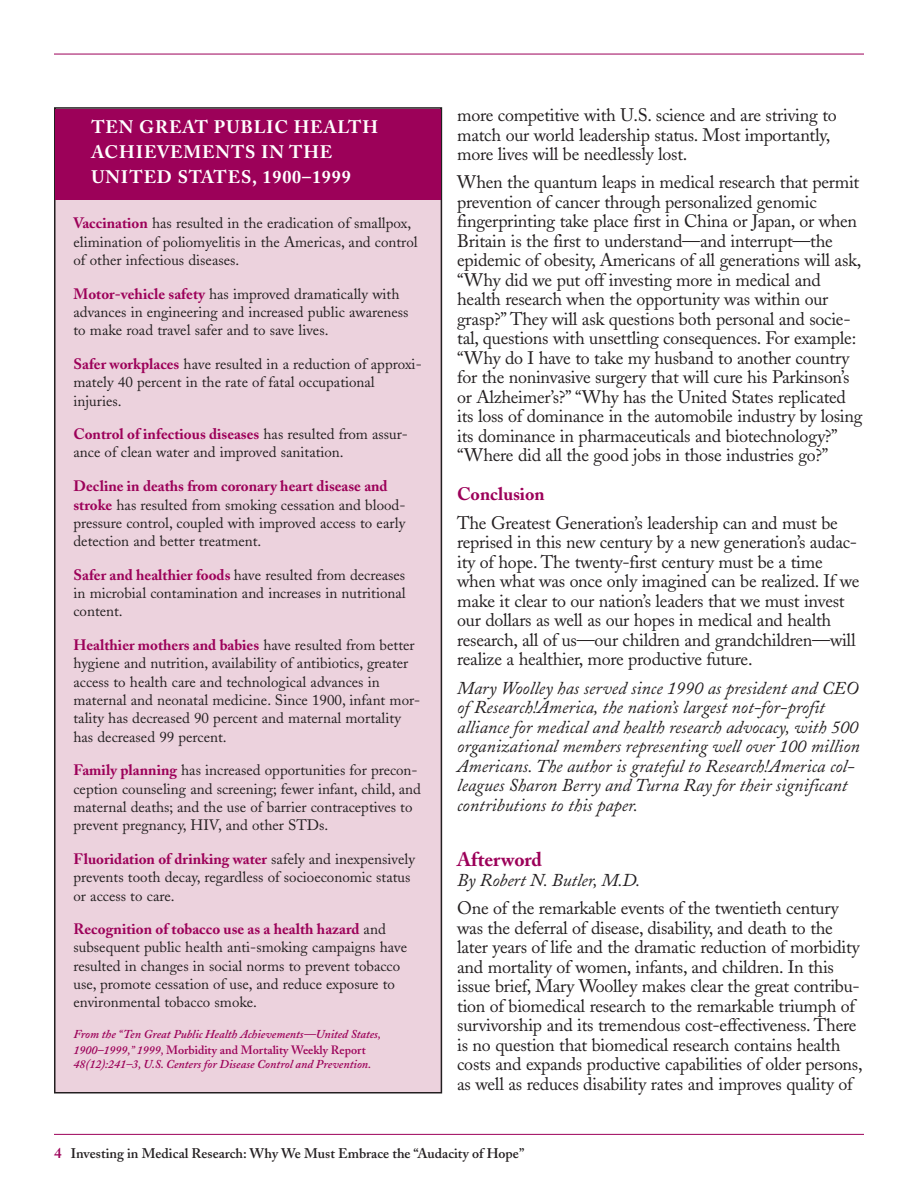
<style>
.page{position:relative;width:918px;height:1188px;background:#fff}
.page>*{position:absolute;margin:0;border:0;box-sizing:border-box;transform-origin:0 0}
.t1{font:700 19.5px "Adobe Caslon";letter-spacing:-.005em;color:#9c0159}
.t2{font:18px/19.5px "Adobe Caslon";letter-spacing:-.015em;color:#231f20}
.t3{font:italic 18px/19.5px "Adobe Caslon";color:#231f20}
.t4{font:700 18px/24.6px "Adobe Caslon";letter-spacing:.05em;color:#fff}
.t5{font:700 18px "Adobe Caslon";letter-spacing:-.005em;color:#9c0159}
.t6{font:15px/18.3px "Adobe Caslon";color:#231f20}
.t7{font:600 13.8px "Adobe Caslon";color:#231f20}
.t8{font:italic 600 12px/15.1px "Adobe Caslon";color:#9c0159}
.s1{font-weight:700;color:#9c0159}
.s2{font-style:normal}
.s3{font-size:15px;color:#9c0159}
</style>
<div class="page">
<hr style="left:54px;top:54px;width:810px;height:1px;background:#9c0159">
<hr style="left:54px;top:1134px;width:810px;height:1px;background:#9c0159">
<div style="left:55px;top:108px;width:386px;height:985px;background:#ecd2dd"></div>
<div style="left:56px;top:109px;width:385px;height:90px;background:#9c0159"></div>
<p class="t4" style="left:91px;top:117px;width:288px">TEN GREAT PUBLIC HEALTH<br>ACHIEVEMENTS IN THE<br>UNITED STATES, 1900–1999</p>
<p class="t6" style="left:73px;top:216px;width:346px"><span class="s1">Vaccination</span> has resulted in the eradication of smallpox, elimination of poliomyelitis in the Americas, and control of other infectious diseases.</p>
<p class="t6" style="left:74px;top:286px;width:337px"><span class="s1">Motor-vehicle safety</span> has improved dramatically with advances in engineering and increased public awareness to make road travel safer and to save lives.</p>
<p class="t6" style="left:74px;top:356px;width:350px"><span class="s1">Safer workplaces</span> have resulted in a reduction of approxi&shy;mately 40 percent in the rate of fatal occupational injuries.</p>
<p class="t6" style="left:73px;top:427px;width:336px"><span class="s1">Control of infectious diseases</span> has resulted from assur&shy;ance of clean water and improved sanitation.</p>
<p class="t6" style="left:73px;top:479px;width:333px"><span class="s1">Decline in deaths from coronary heart disease and stroke</span> has resulted from smoking cessation and blood&shy;pressure control, coupled with improved access to early detection and better treatment.</p>
<p class="t6" style="left:74px;top:567px;width:334px;text-align:justify"><span class="s1">Safer and healthier foods</span> have resulted from decreases in microbial contamination and increases in nutritional content.</p>
<p class="t6" style="left:74px;top:638px;width:348px"><span class="s1">Healthier mothers and babies</span> have resulted from better hygiene and nutrition, availability of antibiotics, greater access to health care and technological advances in maternal and neonatal medicine. Since 1900, infant mor&shy;tality has decreased 90 percent and maternal mortality has decreased 99 percent.</p>
<p class="t6" style="left:74px;top:763px;width:349px"><span class="s1">Family planning</span> has increased opportunities for precon&shy;ception counseling and screening; fewer infant, child, and maternal deaths; and the use of barrier contraceptives to prevent pregnancy, HIV, and other STDs.</p>
<p class="t6" style="left:74px;top:851px;width:343px"><span class="s1">Fluoridation of drinking water</span> safely and inexpensively prevents tooth decay, regardless of socioeconomic status or access to care.</p>
<p class="t6" style="left:74px;top:922px;width:335px"><span class="s1">Recognition of tobacco use as a health hazard</span> and subsequent public health anti-smoking campaigns have resulted in changes in social norms to prevent tobacco use, promote cessation of use, and reduce exposure to environmental tobacco smoke.</p>
<p class="t8" style="left:74px;top:1028px;width:309px">From the “Ten Great Public Health Achievements—United States,<br>1900–1999,” 1999, <span class="s2">Morbidity and Mortality Weekly Report<br></span>48(12):241–3, U.S. Centers for Disease Control and Prevention.</p>
<p class="t2" style="left:457px;top:107px;width:381px">more competitive with U.S. science and are striving to match our world leadership status. Most importantly, more lives will be needlessly lost.</p>
<p class="t2" style="left:457px;top:175px;width:407px">When the quantum leaps in medical research that permit prevention of cancer through personalized genomic fingerprinting take place first in China or Japan, or when Britain is the first to understand—and interrupt—the epidemic of obesity, Americans of all generations will ask, “Why did we put off investing more in medical and health research when the opportunity was within our grasp?” They will ask questions both personal and socie&shy;tal, questions with unsettling consequences. For example: “Why do I have to take my husband to another country for the noninvasive surgery that will cure his Parkinson’s or Alzheimer’s?” “Why has the United States replicated its loss of dominance in the automobile industry by losing its dominance in pharmaceuticals and biotechnology?” “Where did all the good jobs in those industries go?”</p>
<p class="t5" style="left:457px;top:487px;width:89px">Conclusion</p>
<p class="t2" style="left:457px;top:515px;width:404px">The Greatest Generation’s leadership can and must be reprised in this new century by a new generation’s audac&shy;ity of hope. The twenty-first century must be a time when what was once only imagined can be realized. If we make it clear to our nation’s leaders that we must invest our dollars as well as our hopes in medical and health research, all of us—our children and grandchildren—will realize a healthier, more productive future.</p>
<p class="t3" style="left:457px;top:681px;width:404px">Mary Woolley has served since 1990 as president and CEO of Research!America, the nation’s largest not-for-profit alliance for medical and health research advocacy, with 500 organizational members representing well over 100 million Americans. The author is grateful to Research!America col&shy;leagues Sharon Berry and Turna Ray for their significant contributions to this paper.</p>
<p class="t1" style="left:457px;top:852px;width:86px">Afterword</p>
<p class="t3" style="left:457px;top:873px;width:185px">By Robert N. Butler, M.D.</p>
<p class="t2" style="left:457px;top:901px;width:407px">One of the remarkable events of the twentieth century was the deferral of disease, disability, and death to the later years of life and the dramatic reduction of morbidity and mortality of women, infants, and children. In this issue brief, Mary Woolley makes clear the great contribu&shy;tion of biomedical research to the remarkable triumph of survivorship and its tremendous cost-effectiveness. There is no question that biomedical research contains health costs and expands productive capabilities of older persons, as well as reduces disability rates and improves quality of</p>
<p class="t7" style="left:54px;top:1148px;width:472px"><span class="s3">4</span> Investing in Medical Research: Why We Must Embrace the “Audacity of Hope”</p>
</div>
